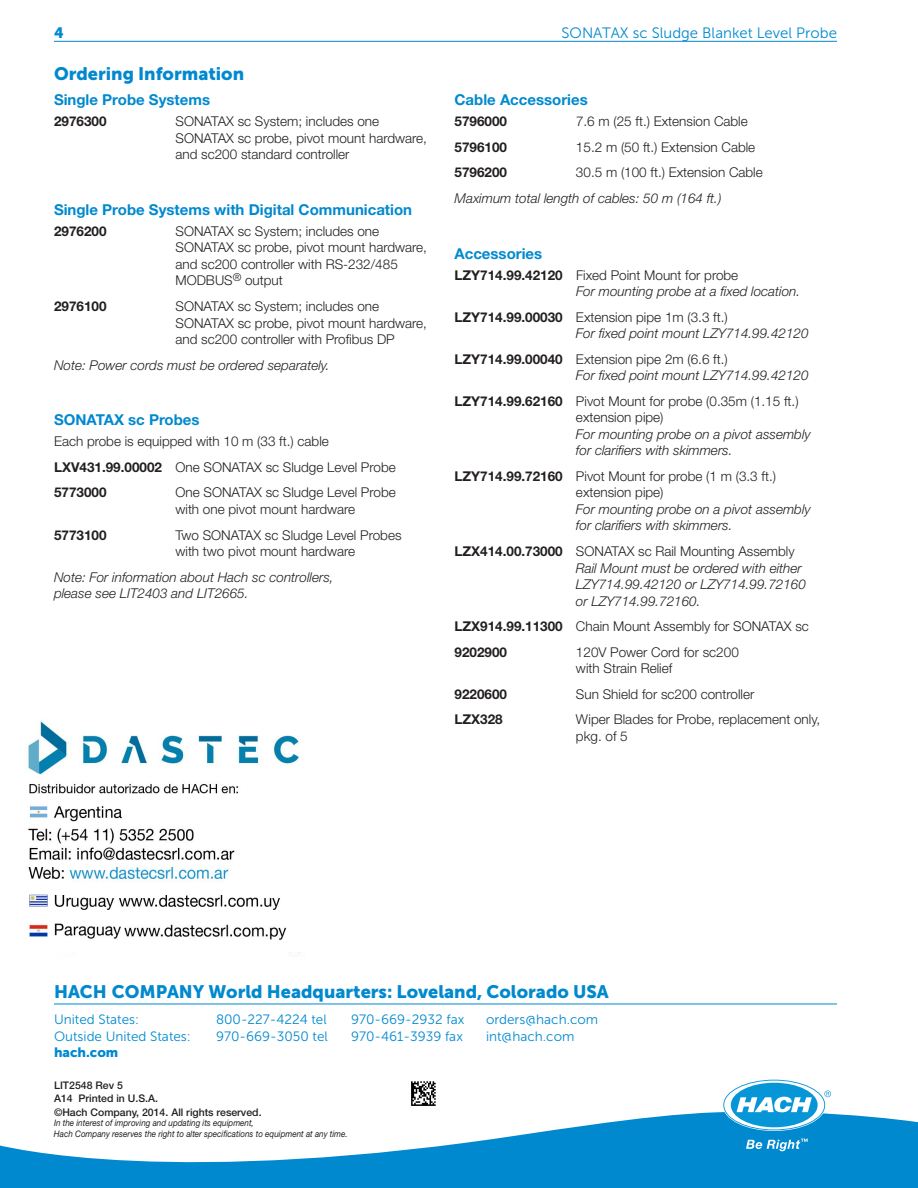
<style>
.page{position:relative;width:918px;height:1188px;background:#fff}
.page>*{position:absolute;margin:0;border:0;box-sizing:border-box;transform-origin:0 0}
.t1{font:18px "Museo Sans 900";color:#0089cf}
.t2{font:700 15px "Helvetica Neue LT Std";color:#0089cf}
.t3{font:15px "Museo Sans 300";color:#0089cf}
.t4{font:15px "Museo Sans 900";color:#0089cf}
.t5{font:300 13.5px/16.5px "Helvetica Neue LT Std";color:#231f20}
.t6{font:italic 300 13.5px/16.5px "Helvetica Neue LT Std";color:#231f20}
.t7{font:13.5px "Museo Sans 300";color:#0089cf}
.t8{font:700 13.5px "Helvetica Neue LT Std";color:#231f20}
.t9{font:13.5px "Museo Sans 900";color:#0089cf}
.t10{font:500 10.5px/13.5px "Helvetica Neue LT Std";color:#231f20}
.t11{font:italic 9px/10.5px "Helvetica Neue LT Std";color:#231f20;scale:.9 1}
.s1{font-weight:700}
.s2{font-weight:700;font-style:normal}
.s3{font-style:normal}
</style>
<div class="page">
<hr style="left:54px;top:41px;width:783px;height:1px;background:#0089cf">
<hr style="left:54px;top:1004px;width:783px;height:1px;background:#0089cf">
<svg style="left:0;top:1112px;width:918px;height:76px;fill:#0089cf"></svg>
<svg style="left:724px;top:1081px;width:107px;height:48px"></svg>
<svg style="left:746px;top:1139px;width:62px;height:12px"></svg>
<img style="left:411px;top:1081px;width:25px;height:25px">
<img style="left:27px;top:721px;width:272px;height:219px">
<p class="t4" style="left:54px;top:24px;width:11px">4</p>
<p class="t3" style="left:562px;top:24px;width:277px">SONATAX sc Sludge Blanket Level Probe</p>
<h1 class="t1" style="left:54px;top:64px;width:192px">Ordering Information</h1>
<p class="t2" style="left:54px;top:95px;width:158px">Single Probe Systems</p>
<p class="t8" style="left:54px;top:117px;width:54px">2976300</p>
<p class="t5" style="left:176px;top:114px;width:253px">SONATAX sc System; includes one<br>SONATAX sc probe, pivot mount hardware, and sc200 standard controller</p>
<p class="t2" style="left:54px;top:204px;width:360px">Single Probe Systems with Digital Communication</p>
<p class="t8" style="left:54px;top:226px;width:54px">2976200</p>
<p class="t5" style="left:176px;top:224px;width:253px">SONATAX sc System; includes one<br>SONATAX sc probe, pivot mount hardware, and sc200 controller with RS-232/485<br>MODBUS<sup>®</sup> output</p>
<p class="t8" style="left:54px;top:301px;width:54px">2976100</p>
<p class="t5" style="left:176px;top:299px;width:253px">SONATAX sc System; includes one<br>SONATAX sc probe, pivot mount hardware, and sc200 controller with Profibus DP</p>
<p class="t6" style="left:54px;top:358px;width:277px">Note: Power cords must be ordered separately.</p>
<p class="t2" style="left:54px;top:415px;width:147px">SONATAX sc Probes</p>
<p class="t5" style="left:54px;top:430px;width:343px;line-height:25.5px">Each probe is equipped with 10 m (33 ft.) cable<br><span class="s1">LXV431.99.00002</span> One SONATAX sc Sludge Level Probe<br><span class="s1">5773000</span></p>
<p class="t5" style="left:176px;top:486px;width:222px">One SONATAX sc Sludge Level Probe with one pivot mount hardware</p>
<p class="t8" style="left:54px;top:530px;width:54px">5773100</p>
<p class="t5" style="left:176px;top:528px;width:228px">Two SONATAX sc Sludge Level Probes with two pivot mount hardware</p>
<p class="t6" style="left:54px;top:570px;width:281px">Note: For information about Hach sc controllers, please see LIT2403 and LIT2665.</p>
<p class="t2" style="left:454px;top:95px;width:135px">Cable Accessories</p>
<p class="t8" style="left:454px;top:117px;width:54px">5796000</p>
<p class="t5" style="left:576px;top:114px;width:173px">7.6 m (25 ft.) Extension Cable</p>
<p class="t8" style="left:454px;top:142px;width:54px">5796100</p>
<p class="t5" style="left:576px;top:140px;width:181px">15.2 m (50 ft.) Extension Cable</p>
<p class="t8" style="left:454px;top:168px;width:54px">5796200</p>
<p class="t5" style="left:576px;top:166px;width:188px">30.5 m (100 ft.) Extension Cable</p>
<p class="t6" style="left:454px;top:191px;width:269px">Maximum total length of cables: 50 m (164 ft.)</p>
<p class="t2" style="left:454px;top:248px;width:89px">Accessories</p>
<p class="t6" style="left:576px;top:268px;width:226px;text-indent:-122px"><span class="s2">LZY714.99.42120</span> <span class="s3">Fixed Point Mount for probe<br></span>For mounting probe at a fixed location.</p>
<p class="t6" style="left:576px;top:310px;width:234px;text-indent:-121px"><span class="s2">LZY714.99.00030</span> <span class="s3">Extension pipe 1m (3.3 ft.)<br></span>For fixed point mount LZY714.99.42120</p>
<p class="t6" style="left:576px;top:352px;width:234px;text-indent:-121px"><span class="s2">LZY714.99.00040</span> <span class="s3">Extension pipe 2m (6.6 ft.)<br></span>For fixed point mount LZY714.99.42120</p>
<p class="t5" style="left:576px;top:394px;width:224px;text-indent:-121px"><span class="s1">LZY714.99.62160</span> Pivot Mount for probe (0.35m (1.15 ft.) extension pipe)</p>
<p class="t6" style="left:576px;top:427px;width:236px">For mounting probe on a pivot assembly for clarifiers with skimmers.</p>
<p class="t5" style="left:576px;top:469px;width:202px;text-indent:-121px"><span class="s1">LZY714.99.72160</span> Pivot Mount for probe (1 m (3.3 ft.) extension pipe)</p>
<p class="t6" style="left:576px;top:502px;width:236px">For mounting probe on a pivot assembly for clarifiers with skimmers.</p>
<p class="t6" style="left:576px;top:544px;width:231px;text-indent:-121px"><span class="s2">LZX414.00.73000</span> <span class="s3">SONATAX sc Rail Mounting Assembly </span>Rail Mount must be ordered with either LZY714.99.42120 or LZY714.99.72160 or LZY714.99.72160.</p>
<p class="t5" style="left:454px;top:615px;width:356px;line-height:25.5px"><span class="s1">LZX914.99.11300</span> Chain Mount Assembly for SONATAX sc<br><span class="s1">9202900</span></p>
<p class="t5" style="left:576px;top:645px;width:164px">120V Power Cord for sc200 with Strain Relief</p>
<p class="t8" style="left:454px;top:689px;width:54px">9220600</p>
<p class="t5" style="left:576px;top:687px;width:180px">Sun Shield for sc200 controller</p>
<p class="t8" style="left:454px;top:715px;width:50px">LZX328</p>
<p class="t5" style="left:576px;top:713px;width:246px">Wiper Blades for Probe, replacement only, pkg. of 5</p>
<h1 class="t1" style="left:54px;top:982px;width:556px">HACH COMPANY World Headquarters: Loveland, Colorado USA</h1>
<p class="t7" style="left:54px;top:1011px;width:87px">United States:</p>
<p class="t7" style="left:216px;top:1011px;width:112px">800-227-4224 tel</p>
<p class="t7" style="left:351px;top:1011px;width:115px">970-669-2932 fax</p>
<p class="t7" style="left:486px;top:1011px;width:114px">orders@hach.com</p>
<p class="t7" style="left:54px;top:1028px;width:138px">Outside United States:</p>
<p class="t7" style="left:216px;top:1028px;width:113px">970-669-3050 tel</p>
<p class="t7" style="left:351px;top:1028px;width:113px">970-461-3939 fax</p>
<p class="t7" style="left:486px;top:1028px;width:90px">int@hach.com</p>
<p class="t9" style="left:54px;top:1044px;width:66px">hach.com</p>
<p class="t10" style="left:54px;top:1080px;width:209px">LIT2548 Rev 5<br>A14 Printed in U.S.A.<br>©Hach Company, 2014. All rights reserved.</p>
<p class="t11" style="left:54px;top:1119px;width:328px">In the interest of improving and updating its equipment,<br>Hach Company reserves the right to alter specifications to equipment at any time.</p>
</div>
